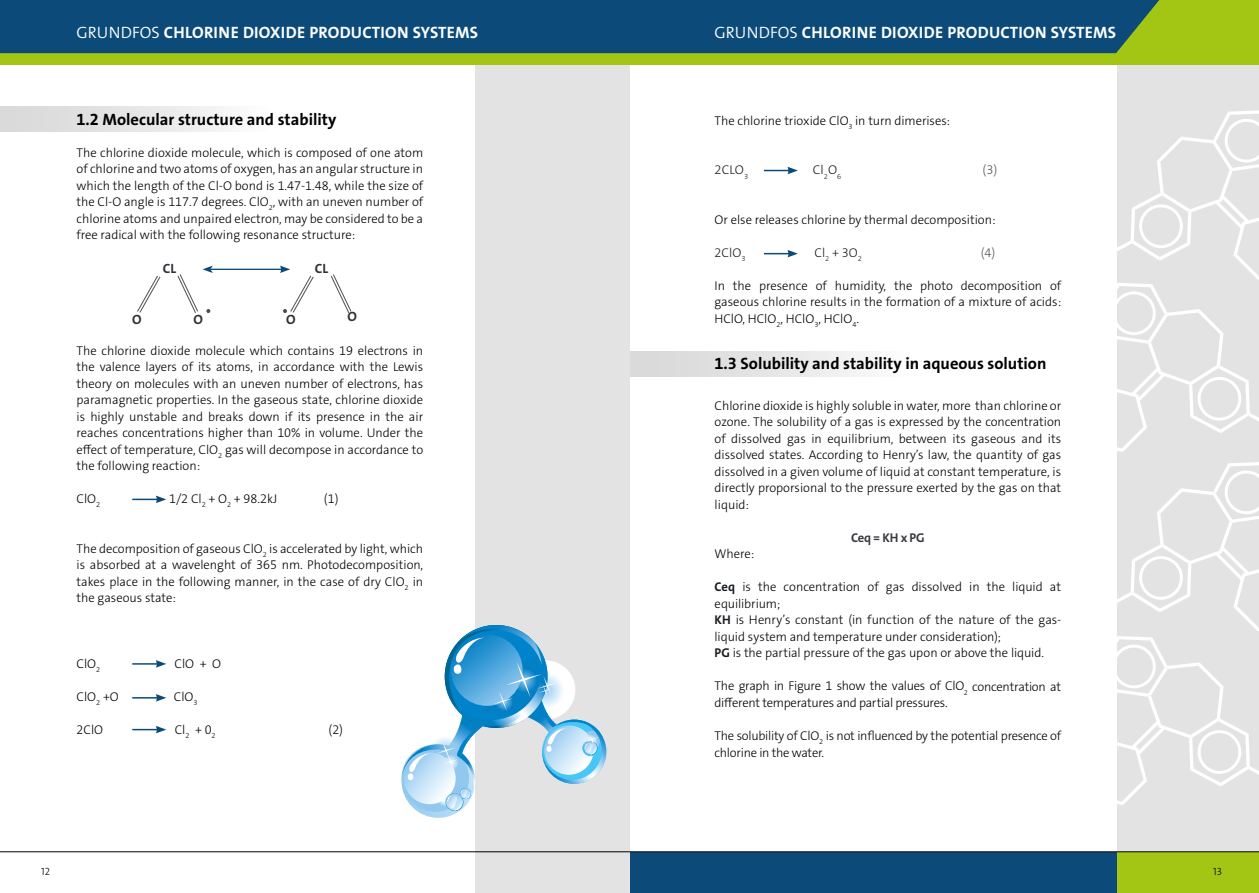
<style>
.page{position:relative;width:1259px;height:893px;background:#fff}
.page>*{position:absolute;margin:0;border:0;box-sizing:border-box;transform-origin:0 0}
.t1{font:16.5px "Grundfos The Sans V2 OT 7 B";letter-spacing:.015em;color:#fff}
.t2{font:16.5px "Grundfos The Sans V2 OT 7 B";color:#000}
.t3{font:13.5px "Grundfos The Sans V2 OT 7 B";color:#303037}
.t4{font:12.75px/16.5px "Grundfos The Sans V2 OT 3 L";color:#000;text-align:justify}
.t5{font:12.75px/16.5px "Grundfos The Sans V2 OT 3 L";letter-spacing:-.025em;color:#000}
.t6{font:12.75px/16.5px "Grundfos The Sans V2 OT 3 L";letter-spacing:-.02em;color:#000}
.t7{font:12.75px "Grundfos The Sans V2 OT 3 L";letter-spacing:.005em;color:#181b21}
.t8{font:12.75px "Grundfos The Sans V2 OT 7 B";color:#39383f}
.t9{font:12.75px "Grundfos The Sans V2 OT 3 L";color:#565656}
.t10{font:10.5px "Grundfos The Sans V2 OT 3 L";color:#000}
.s1{font-family:"Grundfos The Sans V2 OT 4 SL"}
.s2{font-family:"Grundfos The Sans V2 OT 7 B";color:#181b21}
</style>
<div class="page">
<div style="left:629px;top:852px;width:630px;height:41px;background:#a2c613"></div>
<div style="left:629px;top:852px;width:488px;height:41px;background:#0c4b79"></div>
<div style="left:0;top:106px;width:299px;height:26px;background:linear-gradient(to right,#d5d5d5,#fff)"></div>
<div style="left:629px;top:351px;width:311px;height:25px;background:linear-gradient(to right,#d4d4d4,#fff)"></div>
<div style="left:475px;top:59px;width:154px;height:834px;background:#e3e3e3"></div>
<div style="left:1117px;top:1px;width:142px;height:851px;background:#e3e3e3"></div>
<svg style="left:1117px;top:110px;width:142px;height:342px"></svg>
<svg style="left:1117px;top:462px;width:142px;height:343px"></svg>
<div style="left:0;top:0;width:1259px;height:65px;background:#a2c613"></div>
<div style="left:0;top:0;width:1159px;height:53px;background:#0c4b79"></div>
<svg style="left:401px;top:744px;width:74px;height:74px"></svg>
<svg style="left:402px;top:625px;width:204px;height:186px"></svg>
<hr style="left:0;top:851px;width:1259px;height:1px;background:#000">
<svg style="left:137px;top:275px;width:24px;height:38px"></svg>
<svg style="left:330px;top:274px;width:22px;height:39px"></svg>
<hr style="left:210px;top:269px;width:72px;height:1px;background:#0c4b79">
<svg style="left:177px;top:266px;width:36px;height:48px"></svg>
<svg style="left:280px;top:266px;width:34px;height:47px"></svg>
<svg style="left:132px;top:496px;width:34px;height:7px"></svg>
<hr style="left:132px;top:663px;width:26px;height:2px;background:#0c4b79">
<svg style="left:156px;top:660px;width:10px;height:8px"></svg>
<hr style="left:132px;top:697px;width:26px;height:2px;background:#0c4b79">
<svg style="left:156px;top:694px;width:10px;height:8px"></svg>
<svg style="left:132px;top:726px;width:34px;height:7px"></svg>
<svg style="left:764px;top:167px;width:34px;height:7px"></svg>
<svg style="left:764px;top:250px;width:34px;height:7px"></svg>
<p class="t1" style="left:77px;top:22px;width:402px"><span class="s1">GRUNDFOS</span> Ch lorine Dioxide Production Systems</p>
<p class="t1" style="left:714px;top:22px;width:402px"><span class="s1">GRUNDFOS</span> Ch lorine Dioxide Production Systems</p>
<p class="t2" style="left:77px;top:109px;width:261px">1.2 Molecular structure and stability</p>
<p class="t4" style="left:77px;top:144px;width:349px">The chlorine dioxide molecule, which is composed of one atom of chlorine and two atoms of oxygen, has an angular structure in which the length of the Cl-O bond is 1.47-1.48, while the size of the Cl-O angle is 117.7 degrees. ClO<sub>2</sub>, with an uneven number of chlorine atoms and unpaired electron, may be considered to be a free radical with the following resonance structure:</p>
<p class="t3" style="left:163px;top:260px;width:14px">CL</p>
<p class="t3" style="left:315px;top:260px;width:14px">CL</p>
<p class="t3" style="left:132px;top:310px;width:10px">O</p>
<p class="t3" style="left:193px;top:310px;width:10px">O</p>
<p class="t3" style="left:286px;top:310px;width:10px">O</p>
<p class="t3" style="left:347px;top:308px;width:10px">O</p>
<p class="t4" style="left:77px;top:342px;width:348px">The chlorine dioxide molecule which contains 19 electrons in the valence layers of its atoms, in accordance with the Lewis theory on molecules with an uneven number of electrons, has paramagnetic properties. In the gaseous state, chlorine dioxide is highly unstable and breaks down if its presence in the air reaches concentrations higher than 10% in volume. U nder the effect of temperature, ClO <sub>2</sub> gas will decompose in accordance to the following reaction:</p>
<p class="t4" style="left:77px;top:491px;width:25px">ClO<sub>2</sub></p>
<p class="t4" style="left:169px;top:491px;width:110px">1/2 Cl<sub>2</sub> + O<sub>2</sub> + 98.2kJ</p>
<p class="t4" style="left:324px;top:491px;width:16px">(1)</p>
<p class="t4" style="left:77px;top:540px;width:348px">The decomposition of gaseous ClO<sub>2</sub> is accelerated by light, which is absorbed at a wavelenght of 365 nm. Photodecomposition, takes place in the following manner, in the case of dry ClO<sub>2</sub> in the gaseous state:</p>
<p class="t4" style="left:77px;top:656px;width:25px">ClO<sub>2</sub></p>
<p class="t4" style="left:175px;top:656px;width:47px">ClO + O</p>
<p class="t4" style="left:77px;top:689px;width:43px">ClO<sub>2</sub> +O</p>
<p class="t4" style="left:174px;top:689px;width:25px">ClO<sub>3</sub></p>
<p class="t4" style="left:77px;top:722px;width:27px">2ClO</p>
<p class="t4" style="left:175px;top:722px;width:42px">Cl<sub>2</sub> + 0<sub>2</sub></p>
<p class="t4" style="left:328px;top:722px;width:16px">(2)</p>
<p class="t4" style="left:714px;top:112px;width:237px">The chlorine trioxide ClO<sub>3</sub> in turn dimerises:</p>
<p class="t7" style="left:714px;top:162px;width:35px">2ClO<sub>3</sub></p>
<p class="t7" style="left:813px;top:162px;width:30px">Cl<sub>2</sub>O<sub>6</sub></p>
<p class="t9" style="left:982px;top:162px;width:16px">(3)</p>
<p class="t4" style="left:714px;top:211px;width:282px">Or else releases chlorine by thermal decomposition:</p>
<p class="t7" style="left:714px;top:244px;width:32px">2ClO<sub>3</sub></p>
<p class="t7" style="left:814px;top:244px;width:49px">Cl<sub>2</sub> + 3O<sub>2</sub></p>
<p class="t9" style="left:980px;top:244px;width:16px">(4)</p>
<p class="t4" style="left:714px;top:277px;width:349px">In the presence of humidity, the photo decomposition of gaseous chlorine results in the formation of a mixture of acids:<br>HClO, HClO<sub>2</sub>, HClO<sub>3</sub>, HClO<sub>4</sub>.</p>
<p class="t2" style="left:714px;top:353px;width:333px">1.3 Solubility and stability in aqueous solution</p>
<p class="t4" style="left:714px;top:397px;width:348px">Chlorine dioxide is highly soluble in water, more than chlorine or ozone. The solubility of a gas is expressed by the concentration of dissolved gas in equilibrium, between its gaseous and its dissolved states. According to H enry’s law, the quantity of gas dissolved in a given volume of liquid at constant temperature, is directly proporsional to the pressure exerted by the gas on that liquid:</p>
<p class="t8" style="left:851px;top:529px;width:75px">Ceq = KH x PG</p>
<p class="t4" style="left:714px;top:546px;width:41px">Where:</p>
<p class="t4" style="left:714px;top:579px;width:348px;text-align:left"><span class="s2">Ceq</span> is the concentration of gas dissolved in the liquid at equilibrium;<br><span class="s2">KH</span> is Henry’s constant (in function of the nature of the gas&shy;liquid system and temperature under consideration);<br><span class="s2">PG</span> is the partial pressure of the gas upon or above the liquid.</p>
<p class="t5" style="left:714px;top:678px;width:348px">The graph in Figure 1 show the values of ClO<sub>2</sub> concentration at different temperatures and partial pressures.</p>
<p class="t6" style="left:714px;top:727px;width:349px">The solubility of ClO<sub>2</sub> is not influenced by the potential presence of chlorine in the water.</p>
<p class="t10" style="left:41px;top:865px;width:10px">12</p>
<p class="t10" style="left:1213px;top:865px;width:10px">13</p>
</div>
